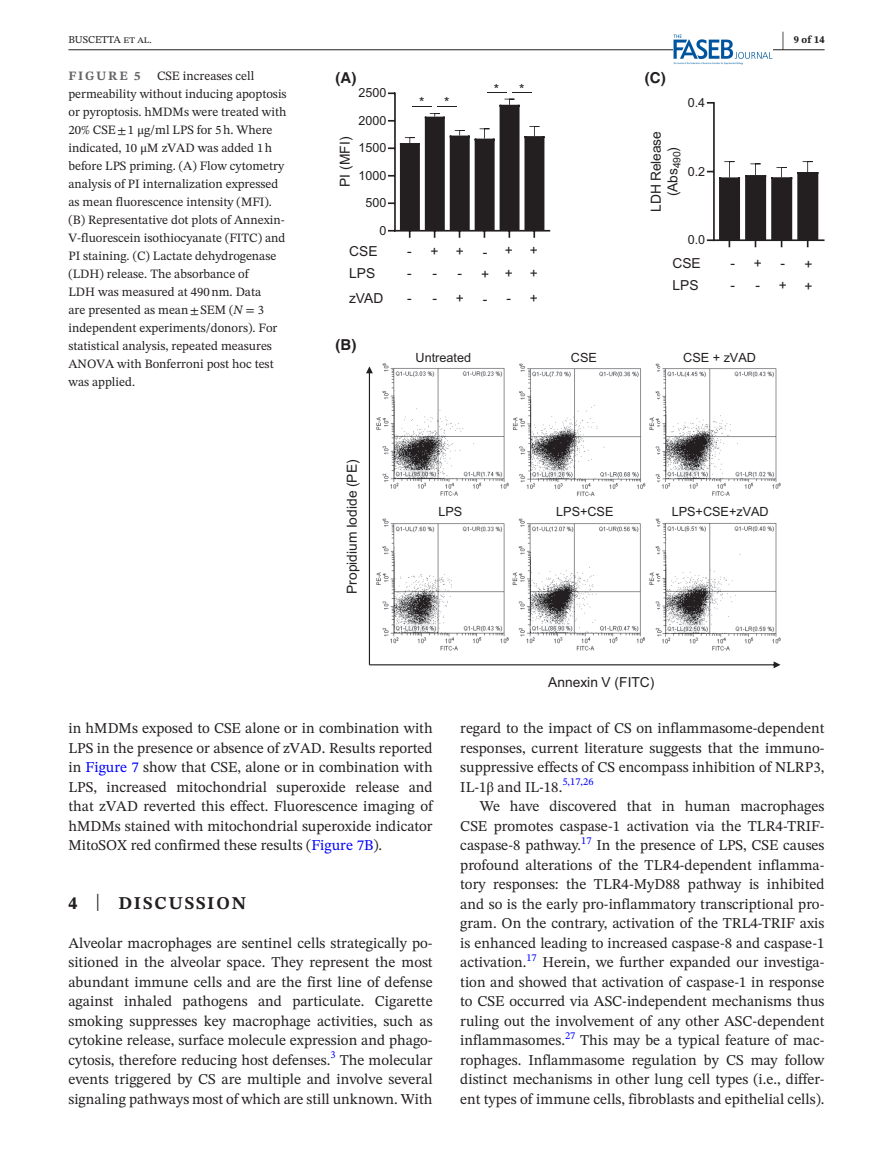
<style>
.page{position:relative;width:893px;height:1174px;background:#fff}
.page>*{position:absolute;margin:0;border:0;box-sizing:border-box;transform-origin:0 0}
.t1{font:700 21px "STIX Two Text";color:#231f20;scale:.42 1}
.t2{font:700 18px "STIX Two Text";letter-spacing:.1em;color:#231f20}
.t3{font:15px/19.5px "STIX Two Text";color:#231f20;text-align:justify}
.t4{font:700 15px "Helvetica";color:#231f20}
.t5{font:13.8px/16.5px "Arial";color:#231f20;text-align:center}
.t6{font:12.75px/18px "STIX Two Text";color:#231f20}
.t7{font:12.75px "Arial";color:#231f20}
.t8{font:700 12.75px "STIX Two Text";letter-spacing:.14em;color:#636366}
.t9{font:12.6px "Arial";letter-spacing:.005em;color:#231f20}
.t10{font:10.5px "STIX Two Text";color:#231f20}
.t11{font:10.5px "STIX Two Text";color:#00f}
.t12{font:700 10.5px "STIX Two Text";color:#231f20}
.s1{font-family:"STIX"}
.s2{font-style:italic}
.s3{color:#00f}
.s4{font-weight:400;font-size:23.7px}
</style>
<div class="page">
<hr style="left:68px;top:49px;width:756px;height:1px;background:#231f20">
<img style="left:673px;top:35px;width:99px;height:30px">
<hr style="left:394px;top:230px;width:156px;height:1px;background:#231f20">
<svg style="left:388px;top:92px;width:156px;height:146px"></svg>
<svg style="left:366px;top:366px;width:414px;height:302px"></svg>
<hr style="left:713px;top:102px;width:2px;height:139px;background:#231f20">
<svg style="left:707px;top:102px;width:6px;height:2px"></svg>
<svg style="left:707px;top:161px;width:117px;height:86px"></svg>
<h1 class="t1" style="left:782px;top:24px;width:8px">|</h1>
<p class="t10" style="left:68px;top:32px;width:85px">BUSCETTA et al.</p>
<p class="t12" style="left:794px;top:32px;width:32px">9 of 14</p>
<p class="t6" style="left:68px;top:66px;width:220px;text-indent:89px">CSE increases cell permeability without inducing apoptosis or pyroptosis. hMDMs were treated with 20% CSE<span class="s1">±</span>1 <span class="s1">μ</span>g/ml LPS for 5h. Where indicated, 10 <span class="s1">μ</span>M zVAD was added 1h before LPS priming. (A) Flow cytometry analysis of PI internalization expressed as mean fluorescence intensity (MFI). (B) Representative dot plots of Annexin-V-fluorescein isothiocyanate (FITC) and PI staining. (C) Lactate dehydrogenase (LDH) release. The absorbance of<br>LDH was measured at 490nm. Data<br>are presented as mean<span class="s1">±</span>SEM (<span class="s2">N</span> <span class="s1">=</span> 3 independent experiments/donors). For statistical analysis, repeated measures ANOVA with Bonferroni post hoc test was applied.</p>
<p class="t8" style="left:68px;top:66px;width:74px">FIGURE 5</p>
<p class="t4" style="left:335px;top:69px;width:22px">(A)</p>
<p class="t9" style="left:358px;top:84px;width:30px">2500</p>
<p class="t9" style="left:358px;top:112px;width:30px">2000</p>
<p class="t5" style="left:337px;top:187px;width:52px;rotate:-90deg">PI (MFI)</p>
<p class="t9" style="left:358px;top:139px;width:30px">1500</p>
<p class="t9" style="left:358px;top:167px;width:30px">1000</p>
<p class="t9" style="left:365px;top:194px;width:23px">500</p>
<p class="t9" style="left:379px;top:222px;width:8px">0</p>
<p class="t5" style="left:349px;top:242px;width:30px">CSE</p>
<p class="t5" style="left:349px;top:265px;width:28px">LPS</p>
<p class="t5" style="left:419px;top:93px;width:32px">* *</p>
<p class="t5" style="left:494px;top:81px;width:32px">* *</p>
<p class="t5" style="left:407px;top:242px;width:6px">-</p>
<p class="t5" style="left:407px;top:265px;width:6px">-</p>
<p class="t5" style="left:431px;top:242px;width:10px">+</p>
<p class="t5" style="left:432px;top:265px;width:6px">-</p>
<p class="t5" style="left:456px;top:242px;width:10px">+</p>
<p class="t5" style="left:457px;top:265px;width:6px">-</p>
<p class="t5" style="left:483px;top:243px;width:6px">-</p>
<p class="t5" style="left:481px;top:266px;width:10px">+</p>
<p class="t5" style="left:505px;top:242px;width:10px">+</p>
<p class="t5" style="left:505px;top:264px;width:10px">+</p>
<p class="t5" style="left:530px;top:242px;width:10px">+</p>
<p class="t5" style="left:530px;top:264px;width:10px">+</p>
<p class="t5" style="left:349px;top:290px;width:36px">zVAD</p>
<p class="t5" style="left:407px;top:290px;width:31px">- -</p>
<p class="t5" style="left:456px;top:290px;width:10px">+</p>
<p class="t5" style="left:483px;top:290px;width:30px">- -</p>
<p class="t5" style="left:530px;top:289px;width:10px">+</p>
<p class="t4" style="left:645px;top:69px;width:22px">(C)</p>
<p class="t9" style="left:688px;top:94px;width:19px">0.4</p>
<p class="t5" style="left:648px;top:211px;width:82px;rotate:-90deg">LDH Release (Abs<sub>490</sub>)</p>
<p class="t9" style="left:688px;top:163px;width:19px">0.2</p>
<p class="t9" style="left:688px;top:231px;width:19px">0.0</p>
<p class="t5" style="left:672px;top:255px;width:30px">CSE</p>
<p class="t5" style="left:672px;top:277px;width:28px">LPS</p>
<p class="t5" style="left:730px;top:255px;width:6px">-</p>
<p class="t5" style="left:730px;top:277px;width:6px">-</p>
<p class="t5" style="left:754px;top:255px;width:10px">+</p>
<p class="t5" style="left:756px;top:277px;width:6px">-</p>
<p class="t4" style="left:335px;top:335px;width:22px">(B)</p>
<p class="t7" style="left:416px;top:348px;width:57px">Untreated</p>
<p class="t7" style="left:571px;top:348px;width:27px">CSE</p>
<p class="t7" style="left:683px;top:348px;width:74px">CSE + zVAD</p>
<p class="t5" style="left:781px;top:255px;width:6px">-</p>
<p class="t5" style="left:779px;top:277px;width:10px">+</p>
<p class="t5" style="left:804px;top:256px;width:10px">+</p>
<p class="t5" style="left:804px;top:278px;width:10px">+</p>
<p class="t5" style="left:344px;top:594px;width:136px;rotate:-90deg">P muidipor edidoI P( E )</p>
<p class="t7" style="left:438px;top:502px;width:25px">LPS</p>
<p class="t7" style="left:556px;top:502px;width:59px">LPS+CSE</p>
<p class="t7" style="left:672px;top:502px;width:98px">LPS+CSE+zVAD</p>
<p class="t5" style="left:548px;top:674px;width:108px">Annexin V (FITC)</p>
<p class="t3" style="left:68px;top:718px;width:366px">in hMDMs exposed to CSE alone or in combination with LPS in the presence or absence of zVAD. Results reported in <span class="s3">Figure 7</span> show that CSE, alone or in combination with LPS, increased mitochondrial superoxide release and that zVAD reverted this effect. Fluorescence imaging of hMDMs stained with mitochondrial superoxide indicator MitoSOX red confirmed these results (<span class="s3">Figure 7B</span>).</p>
<p class="t2" style="left:68px;top:890px;width:179px">4 <span class="s4">|</span> DISCUSSION</p>
<p class="t3" style="left:68px;top:933px;width:366px">Alveolar macrophages are sentinel cells strategically po&shy;sitioned in the alveolar space. They represent the most abundant immune cells and are the first line of defense against inhaled pathogens and particulate. Cigarette smoking suppresses key macrophage activities, such as cytokine release, surface molecule expression and phago&shy;cytosis, therefore reducing host defenses.</p>
<p class="t11" style="left:330px;top:1047px;width:7px">3</p>
<p class="t3" style="left:68px;top:1050px;width:366px;text-indent:271px">The molecular events triggered by CS are multiple and involve several signaling pathways most of which are still unknown. With</p>
<p class="t3" style="left:460px;top:718px;width:366px">regard to the impact of CS on inflammasome-dependent responses, current literature suggests that the immuno&shy;suppressive effects of CS encompass inhibition of NLRP3, IL-1<span class="s1">β</span> and IL-18.<sup>5,17,26</sup></p>
<p class="t3" style="left:460px;top:796px;width:366px;text-indent:20px">We have discovered that in human macrophages CSE promotes caspase-1 activation via the TLR4-TRIF&shy;caspase-8 pathway.</p>
<p class="t11" style="left:581px;top:832px;width:12px">17</p>
<p class="t3" style="left:460px;top:835px;width:366px;text-indent:136px">In the presence of LPS, CSE causes profound alterations of the TLR4-dependent inflamma&shy;tory responses: the TLR4-MyD88 pathway is inhibited and so is the early pro-inflammatory transcriptional pro&shy;gram. On the contrary, activation of the TRL4-TRIF axis is enhanced leading to increased caspase-8 and caspase-1 activation.</p>
<p class="t11" style="left:526px;top:949px;width:12px">17</p>
<p class="t3" style="left:460px;top:952px;width:366px;text-indent:82px">Herein, we further expanded our investiga&shy;tion and showed that activation of caspase-1 in response to CSE occurred via ASC-independent mechanisms thus ruling out the involvement of any other ASC-dependent inflammasomes.</p>
<p class="t11" style="left:565px;top:1027px;width:12px">27</p>
<p class="t3" style="left:460px;top:1030px;width:366px;text-indent:120px">This may be a typical feature of mac&shy;rophages. Inflammasome regulation by CS may follow distinct mechanisms in other lung cell types (i.e., differ&shy;ent types of immune cells, fibroblasts and epithelial cells).</p>
</div>
